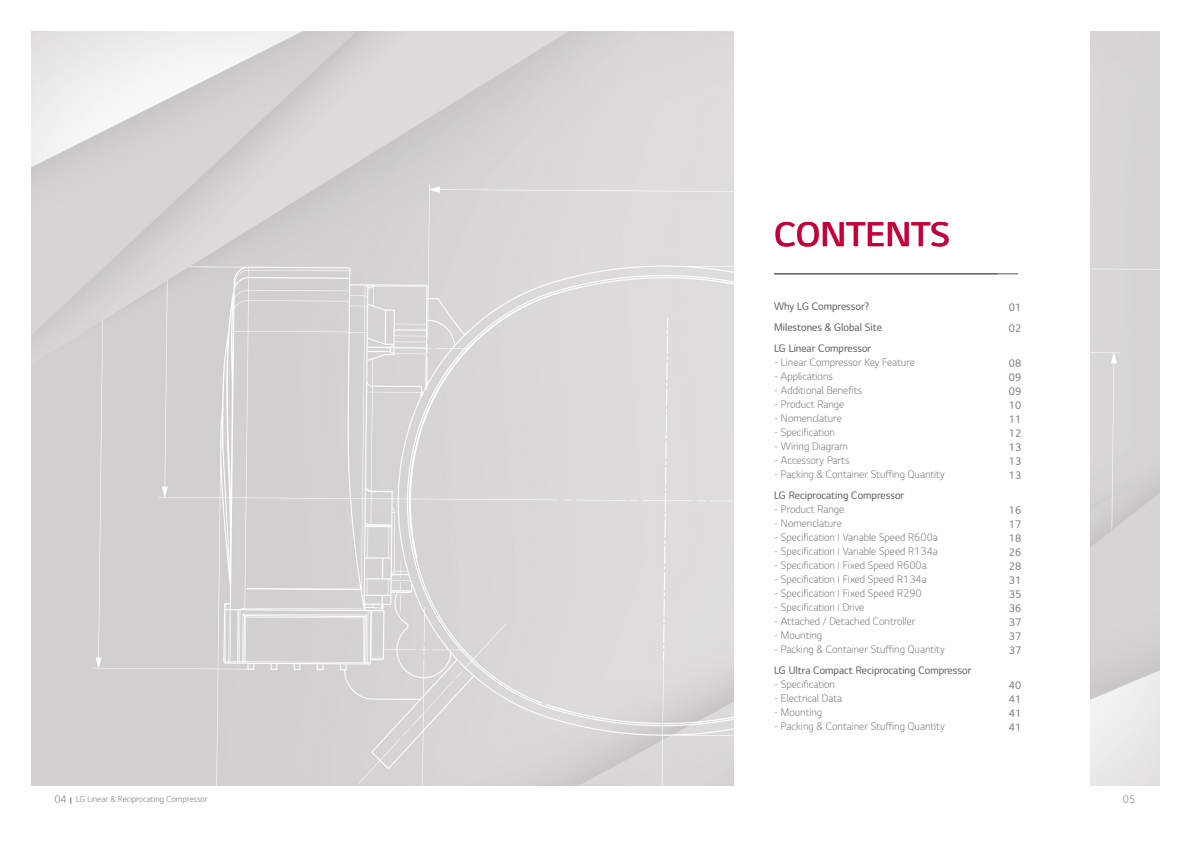
<style>
.page{position:relative;width:1191px;height:842px;background:#fff}
.page>*{position:absolute;margin:0;border:0;box-sizing:border-box;transform-origin:0 0}
.t1{font:33px "LG Sm Haotf TSB";color:#c30037}
.t2{font:10px "LG Sm Haotf TL";color:#727171}
.t3{font:10px/21px "LG Sm Haotf TR";color:#595757}
.t4{font:10px/14px "LG Sm Haotf TR";color:#727171;text-align:justify}
.t5{font:8px "LG Sm Haotf TL";color:#727171}
.s1{font-size:7px}
.s2{font-size:10px}
</style>
<div class="page">
<img style="left:31px;top:31px;width:1128px;height:754px">
<div style="left:734px;top:0;width:356px;height:842px;background:#fff"></div>
<hr style="left:774px;top:274px;width:244px;height:1px;background:#595757">
<h1 class="t1" style="left:774px;top:219px;width:177px">CONTENTS</h1>
<p class="t3" style="left:774px;top:296px;width:109px">Why LG Compressor?<br>Milestones &amp; Global Site<br>LG Linear Compressor</p>
<p class="t2" style="left:774px;top:357px;width:142px">- Linear Compressor Key Feature</p>
<p class="t2" style="left:774px;top:371px;width:60px">- Applications</p>
<p class="t2" style="left:774px;top:385px;width:89px">- Additional Benefits</p>
<p class="t2" style="left:774px;top:399px;width:72px">- Product Range</p>
<p class="t2" style="left:774px;top:413px;width:69px">- Nomenclature</p>
<p class="t2" style="left:774px;top:427px;width:62px">- Specification</p>
<p class="t2" style="left:774px;top:441px;width:75px">- Wiring Diagram</p>
<p class="t2" style="left:774px;top:455px;width:77px">- Accessory Parts</p>
<p class="t2" style="left:774px;top:469px;width:172px">- Packing &amp; Container Stuffing Quantity</p>
<p class="t3" style="left:774px;top:485px;width:132px">LG Reciprocating Compressor</p>
<p class="t2" style="left:774px;top:504px;width:72px">- Product Range</p>
<p class="t2" style="left:774px;top:518px;width:69px">- Nomenclature</p>
<p class="t2" style="left:774px;top:532px;width:165px">- Specification <span class="s1">|</span> Variable Speed R600a</p>
<p class="t2" style="left:774px;top:546px;width:165px">- Specification <span class="s1">|</span> Variable Speed R134a</p>
<p class="t2" style="left:774px;top:560px;width:154px">- Specification <span class="s1">|</span> Fixed Speed R600a</p>
<p class="t2" style="left:774px;top:574px;width:154px">- Specification <span class="s1">|</span> Fixed Speed R134a</p>
<p class="t2" style="left:774px;top:588px;width:149px">- Specification <span class="s1">|</span> Fixed Speed R290</p>
<p class="t2" style="left:774px;top:602px;width:92px">- Specification <span class="s1">|</span> Drive</p>
<p class="t2" style="left:774px;top:616px;width:143px">- Attached / Detached Controller</p>
<p class="t2" style="left:774px;top:630px;width:50px">- Mounting</p>
<p class="t2" style="left:774px;top:644px;width:172px">- Packing &amp; Container Stuffing Quantity</p>
<p class="t3" style="left:774px;top:660px;width:199px">LG Ultra Compact Reciprocating Compressor</p>
<p class="t2" style="left:774px;top:679px;width:62px">- Specification</p>
<p class="t2" style="left:774px;top:693px;width:70px">- Electrical Data</p>
<p class="t2" style="left:774px;top:707px;width:50px">- Mounting</p>
<p class="t2" style="left:774px;top:721px;width:172px">- Packing &amp; Container Stuffing Quantity</p>
<p class="t4" style="left:1008px;top:297px;width:14px;line-height:21px">01<br>02</p>
<p class="t4" style="left:1008px;top:356px;width:14px">08<br>09<br>09<br>10<br>11<br>12<br>13<br>13<br>13</p>
<p class="t4" style="left:1008px;top:503px;width:14px">16<br>17<br>18<br>26<br>28<br>31<br>35<br>36<br>37<br>37<br>37</p>
<p class="t4" style="left:1008px;top:678px;width:14px">40<br>41<br>41<br>41</p>
<p class="t5" style="left:54px;top:795px;width:155px"><span class="s2">04</span> LG Linear &amp; Reciprocating Compressor</p>
<p class="t2" style="left:1123px;top:795px;width:14px">05</p>
</div>
